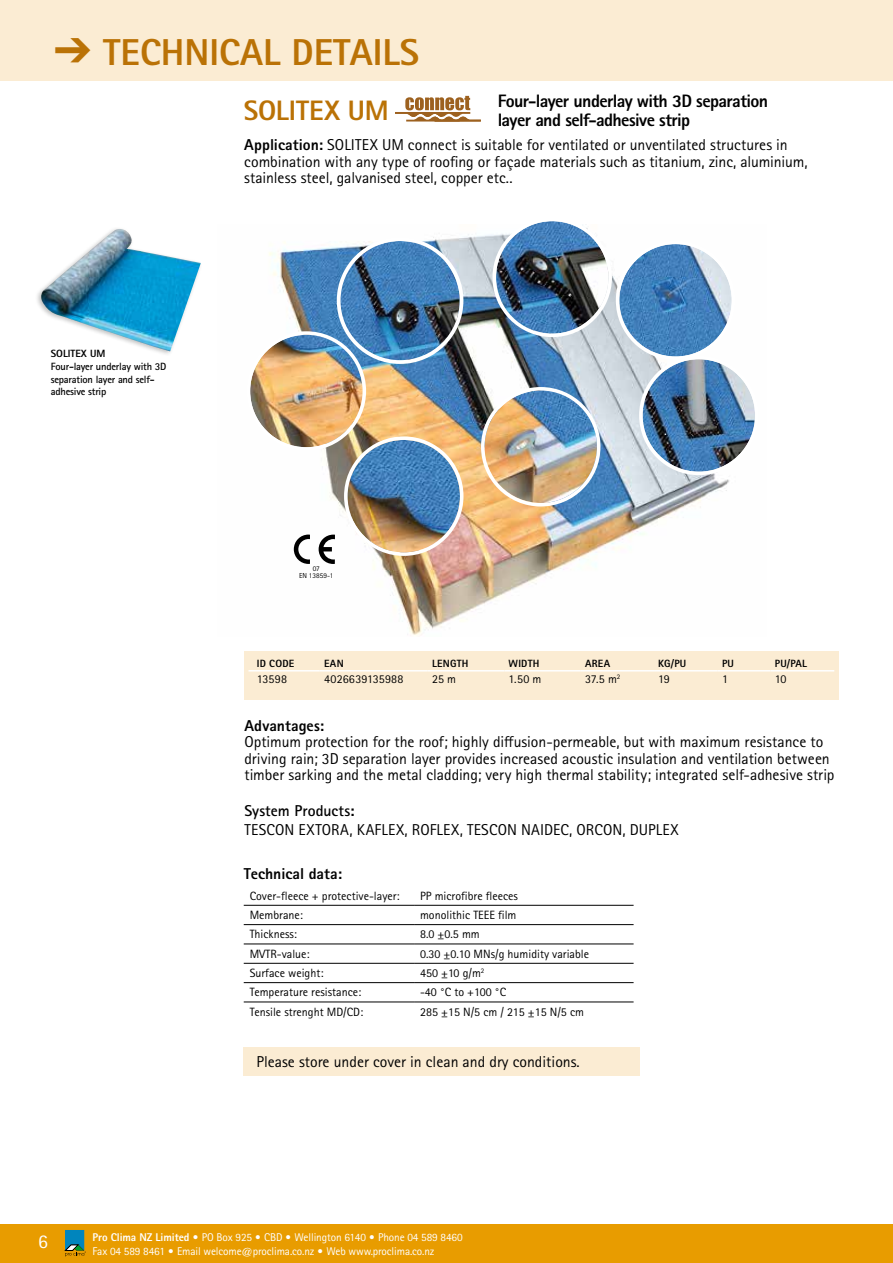
<style>
.page{position:relative;width:893px;height:1263px;background:#fff}
.page>*{position:absolute;margin:0;border:0;box-sizing:border-box;transform-origin:0 0}
.t1{font:800 37.5px "Rotis Sans Serif Pro";color:#ba7206}
.t2{font:800 28.2px "Rotis Sans Serif Pro";letter-spacing:-.005em;color:#ba7206}
.t3{font:19.5px "Rotis Sans Serif Pro";color:#fff}
.t4{font:800 18px "Rotis Sans Serif Pro";letter-spacing:-.035em;color:#000}
.t5{font:15.75px/16.5px "Rotis Sans Serif Pro";color:#000}
.t6{font:800 15.75px "Rotis Sans Serif Pro";color:#000}
.t7{font:700 15.75px "Rotis Sans Serif Pro";letter-spacing:.005em;color:#000}
.t8{font:12px "Rotis Sans Serif Pro";color:#000}
.t9{font:11.25px/13.5px "Rotis Sans Serif Pro";letter-spacing:-.01em;color:#fff}
.t10{font:700 10.5px/12.6px "Rotis Sans Serif Pro";letter-spacing:-.02em;color:#000}
.t11{font:800 10.5px "Rotis Sans Serif Pro";letter-spacing:.02em;color:#000}
.t12{font:800 10.5px "Rotis Sans Serif Pro";color:#000}
.t13{font:7.2px/7.2px "Rotis Sans Serif Pro";color:#000;text-align:center}
.s1{font-weight:800}
</style>
<div class="page">
<div style="left:0;top:1224px;width:893px;height:39px;background:#e89c00"></div>
<svg style="left:65px;top:1230px;width:21px;height:26px"></svg>
<div style="left:0;top:0;width:893px;height:81px;background:#fbecd3"></div>
<img style="left:40px;top:229px;width:161px;height:122px">
<svg style="left:244px;top:904px;width:390px;height:99px"></svg>
<svg style="left:244px;top:906px;width:390px;height:95px"></svg>
<hr style="left:244px;top:905px;width:170px;height:1px;background:#000">
<hr style="left:414px;top:905px;width:220px;height:1px;background:#000">
<hr style="left:244px;top:924px;width:170px;height:1px;background:#000">
<hr style="left:414px;top:924px;width:220px;height:1px;background:#000">
<hr style="left:244px;top:943px;width:170px;height:1px;background:#000">
<hr style="left:414px;top:943px;width:220px;height:1px;background:#000">
<hr style="left:244px;top:963px;width:170px;height:1px;background:#000">
<hr style="left:414px;top:963px;width:220px;height:1px;background:#000">
<hr style="left:244px;top:982px;width:170px;height:1px;background:#000">
<hr style="left:414px;top:982px;width:220px;height:1px;background:#000">
<hr style="left:244px;top:1001px;width:170px;height:1px;background:#000">
<hr style="left:414px;top:1001px;width:220px;height:1px;background:#000">
<img style="left:253px;top:226px;width:501px;height:410px">
<img style="left:496px;top:221px;width:112px;height:113px;border-radius:56px">
<div style="left:492px;top:218px;width:120px;height:119px;border:4px solid #fff;border-radius:50%"></div>
<img style="left:340px;top:241px;width:120px;height:119px;border-radius:60px">
<div style="left:337px;top:237px;width:126px;height:127px;border:4px solid #fff;border-radius:50%"></div>
<img style="left:250px;top:335px;width:113px;height:112px;border-radius:56px">
<div style="left:247px;top:331px;width:119px;height:120px;border:4px solid #fff;border-radius:50%"></div>
<img style="left:619px;top:244px;width:113px;height:112px;border-radius:56px">
<div style="left:616px;top:241px;width:119px;height:119px;border:4px solid #fff;border-radius:50%"></div>
<img style="left:643px;top:359px;width:112px;height:113px;border-radius:56px">
<div style="left:639px;top:356px;width:120px;height:119px;border:4px solid #fff;border-radius:50%"></div>
<img style="left:484px;top:391px;width:113px;height:112px;border-radius:56px">
<div style="left:481px;top:387px;width:119px;height:119px;border:4px solid #fff;border-radius:50%"></div>
<svg style="left:319px;top:535px;width:16px;height:29px"></svg>
<svg style="left:294px;top:535px;width:16px;height:29px"></svg>
<div style="left:244px;top:651px;width:595px;height:48px;background:#fbecd3"></div>
<hr style="left:248px;top:670px;width:72px;height:1px;background:#fff">
<hr style="left:320px;top:670px;width:108px;height:1px;background:#fff">
<hr style="left:428px;top:670px;width:76px;height:1px;background:#fff">
<hr style="left:504px;top:670px;width:77px;height:1px;background:#fff">
<hr style="left:581px;top:670px;width:73px;height:1px;background:#fff">
<hr style="left:654px;top:670px;width:64px;height:1px;background:#fff">
<hr style="left:718px;top:670px;width:52px;height:1px;background:#fff">
<hr style="left:770px;top:670px;width:64px;height:1px;background:#fff">
<div style="left:244px;top:1047px;width:396px;height:29px;background:#fbecd3"></div>
<svg style="left:395px;top:96px;width:86px;height:26px"></svg>
<img style="left:348px;top:440px;width:112px;height:112px;border-radius:56px">
<div style="left:344px;top:436px;width:119px;height:120px;border:4px solid #fff;border-radius:50%"></div>
<h1 class="t1" style="left:54px;top:28px;width:367px">➔ TECHNICAL DETAILS</h1>
<p class="t12" style="left:51px;top:347px;width:56px">SOLITEX UM</p>
<p class="t10" style="left:51px;top:360px;width:117px">Four-layer underlay with 3D separation layer and self&shy;adhesive strip</p>
<p class="t4" style="left:498px;top:89px;width:272px">Four-layer underlay with 3D separation</p>
<h2 class="t2" style="left:244px;top:92px;width:147px">SOLITEX UM</h2>
<p class="t4" style="left:498px;top:108px;width:194px">layer and self-adhesive strip</p>
<p class="t5" style="left:244px;top:137px;width:565px"><span class="s1">Application:</span> SOLITEX UM connect is suitable for ventilated or unventilated structures in combination with any type of roofing or façade materials such as titanium, zinc, aluminium, stainless steel, galvanised steel, copper etc..</p>
<p class="t13" style="left:299px;top:565px;width:36px">07<br>EN 13859-1</p>
<p class="t11" style="left:257px;top:656px;width:39px">ID CODE</p>
<p class="t11" style="left:324px;top:656px;width:21px">EAN</p>
<p class="t11" style="left:432px;top:656px;width:38px">LENGTH</p>
<p class="t11" style="left:509px;top:656px;width:32px">WIDTH</p>
<p class="t11" style="left:585px;top:656px;width:27px">AREA</p>
<p class="t11" style="left:658px;top:656px;width:30px">KG/PU</p>
<p class="t11" style="left:722px;top:656px;width:13px">PU</p>
<p class="t11" style="left:775px;top:656px;width:34px">PU/PAL</p>
<p class="t8" style="left:257px;top:672px;width:32px">13598</p>
<p class="t8" style="left:324px;top:672px;width:81px">4026639135988</p>
<p class="t8" style="left:432px;top:672px;width:26px">25 m</p>
<p class="t8" style="left:509px;top:672px;width:34px">1.50 m</p>
<p class="t8" style="left:585px;top:672px;width:37px">37.5 m<sup>2</sup></p>
<p class="t8" style="left:658px;top:672px;width:13px">19</p>
<p class="t8" style="left:722px;top:672px;width:7px">1</p>
<p class="t8" style="left:775px;top:672px;width:13px">10</p>
<p class="t6" style="left:244px;top:715px;width:81px">Advantages:</p>
<p class="t5" style="left:244px;top:734px;width:591px">Optimum protection for the roof; highly diffusion-permeable, but with maximum resistance to driving rain; 3D separation layer provides increased acoustic insulation and ventilation between timber sarking and the metal cladding; very high thermal stability; integrated self-adhesive strip</p>
<p class="t7" style="left:244px;top:800px;width:112px">System Products:</p>
<p class="t5" style="left:244px;top:821px;width:435px">TESCON EXTORA, KAFLEX, ROFLEX, TESCON NAIDEC, ORCON, DUPLEX</p>
<p class="t6" style="left:244px;top:864px;width:100px">Technical data:</p>
<p class="t8" style="left:250px;top:888px;width:151px">Cover-fleece + protective-layer:</p>
<p class="t8" style="left:420px;top:888px;width:99px">PP microfibre fleeces</p>
<p class="t8" style="left:250px;top:908px;width:55px">Membrane:</p>
<p class="t8" style="left:420px;top:908px;width:98px">monolithic TEEE film</p>
<p class="t8" style="left:250px;top:927px;width:49px">Thickness:</p>
<p class="t8" style="left:420px;top:927px;width:61px">8.0 ±0.5 mm</p>
<p class="t8" style="left:250px;top:947px;width:61px">MVTR-value:</p>
<p class="t8" style="left:420px;top:947px;width:171px">0.30 ±0.10 MNs/g humidity variable</p>
<p class="t8" style="left:250px;top:966px;width:75px">Surface weight:</p>
<p class="t8" style="left:420px;top:966px;width:66px">450 ±10 g/m<sup>2</sup></p>
<p class="t8" style="left:250px;top:985px;width:113px">Temperature resistance:</p>
<p class="t8" style="left:420px;top:985px;width:88px">-40 °C to +100 °C</p>
<p class="t8" style="left:250px;top:1005px;width:115px">Tensile strenght MD/CD:</p>
<p class="t8" style="left:420px;top:1005px;width:165px">285 ±15 N/5 cm / 215 ±15 N/5 cm</p>
<p class="t5" style="left:256px;top:1053px;width:325px">Please store under cover in clean and dry conditions.</p>
<p class="t3" style="left:38px;top:1230px;width:11px">6</p>
<p class="t9" style="left:93px;top:1231px;width:372px"><span class="s1">Pro Clima NZ Limited •</span> PO Box 925 <span class="s1">•</span> CBD <span class="s1">•</span> Wellington 6140 <span class="s1">•</span> Phone 04 589 8460<br>Fax 04 589 8461 <span class="s1">•</span> Email welcome@proclima.co.nz <span class="s1">•</span> Web www.proclima.co.nz</p>
</div>
